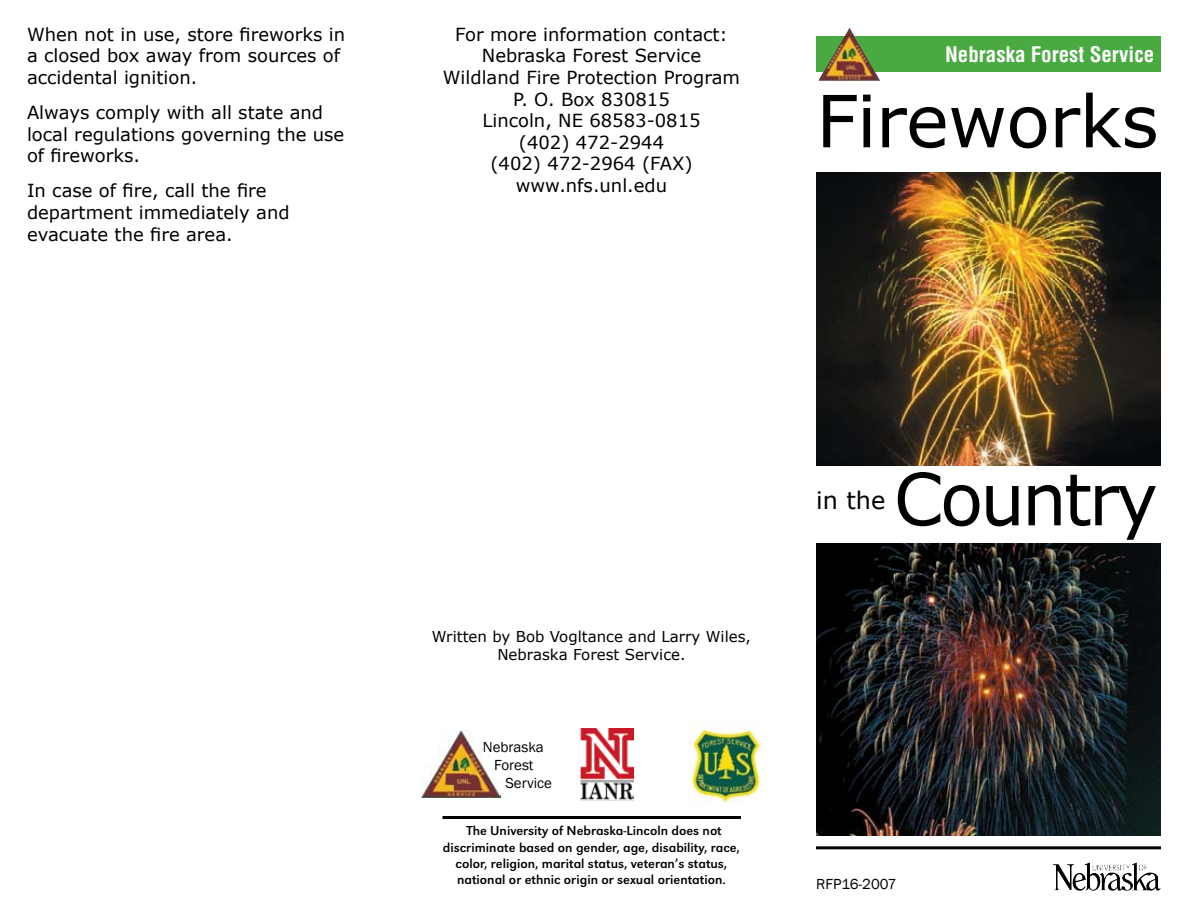
<style>
.page{position:relative;width:1188px;height:918px;background:#fff}
.page>*{position:absolute;margin:0;border:0;box-sizing:border-box;transform-origin:0 0}
.t1{font:72px "Verdana";letter-spacing:-.01em;color:#000}
.t2{font:72px "Verdana";letter-spacing:-.04em;color:#000}
.t3{font:24px "Verdana";color:#000}
.t4{font:700 condensed 21px "Helvetica";color:#fff}
.t5{font:18px/21.6px "Verdana";color:#000}
.t6{font:15px/18px "Verdana";color:#000;text-align:center}
.t7{font:15px "Franklin Gothic";color:#000}
.t8{font:13.5px/16.2px "URW Grotesk T";color:#000;text-align:center}
</style>
<div class="page">
<hr style="left:816px;top:846px;width:345px;height:3px;background:#000">
<hr style="left:442px;top:816px;width:299px;height:3px;background:#000">
<img style="left:1053px;top:862px;width:108px;height:29px">
<img style="left:580px;top:728px;width:54px;height:72px">
<img style="left:688px;top:720px;width:74px;height:83px">
<img style="left:422px;top:730px;width:78px;height:68px">
<img style="left:816px;top:543px;width:345px;height:293px">
<img style="left:816px;top:173px;width:345px;height:293px">
<div style="left:816px;top:36px;width:345px;height:36px;background:#4aaa42"></div>
<img style="left:818px;top:28px;width:62px;height:53px">
<p class="t5" style="left:27px;top:23px;width:320px">When not in use, store fireworks in a closed box away from sources of accidental ignition.</p>
<p class="t5" style="left:27px;top:101px;width:319px">Always comply with all state and local regulations governing the use of fireworks.</p>
<p class="t5" style="left:27px;top:179px;width:264px">In case of fire, call the fire department immediately and evacuate the fire area.</p>
<p class="t5" style="left:443px;top:23px;width:299px;text-align:center">For more information contact:<br>Nebraska Forest Service<br>Wildland Fire Protection Program<br>P. O. Box 830815<br>Lincoln, NE 68583-0815<br>(402) 472-2944<br>(402) 472-2964 (FAX) www.nfs.unl.edu</p>
<p class="t4" style="left:945px;top:41px;width:211px">Nebraska Forest Service</p>
<h1 class="t1" style="left:816px;top:75px;width:344px">Fireworks</h1>
<p class="t6" style="left:432px;top:627px;width:321px">Written by Bob Vogltance and Larry Wiles,<br>Nebraska Forest Service.</p>
<p class="t7" style="left:483px;top:738px;width:62px">Nebraska</p>
<p class="t7" style="left:494px;top:756px;width:41px">Forest</p>
<p class="t7" style="left:505px;top:774px;width:48px">Service</p>
<p class="t8" style="left:443px;top:823px;width:298px">The University of Nebraska-Lincoln does not discriminate based on gender, age, disability, race, color, religion, marital status, veteran’s status, national or ethnic origin or sexual orientation.</p>
<h2 class="t3" style="left:816px;top:485px;width:71px">in the</h2>
<h1 class="t2" style="left:894px;top:453px;width:266px">Country</h1>
<p class="t7" style="left:816px;top:874px;width:82px">RFP16-2007</p>
</div>
